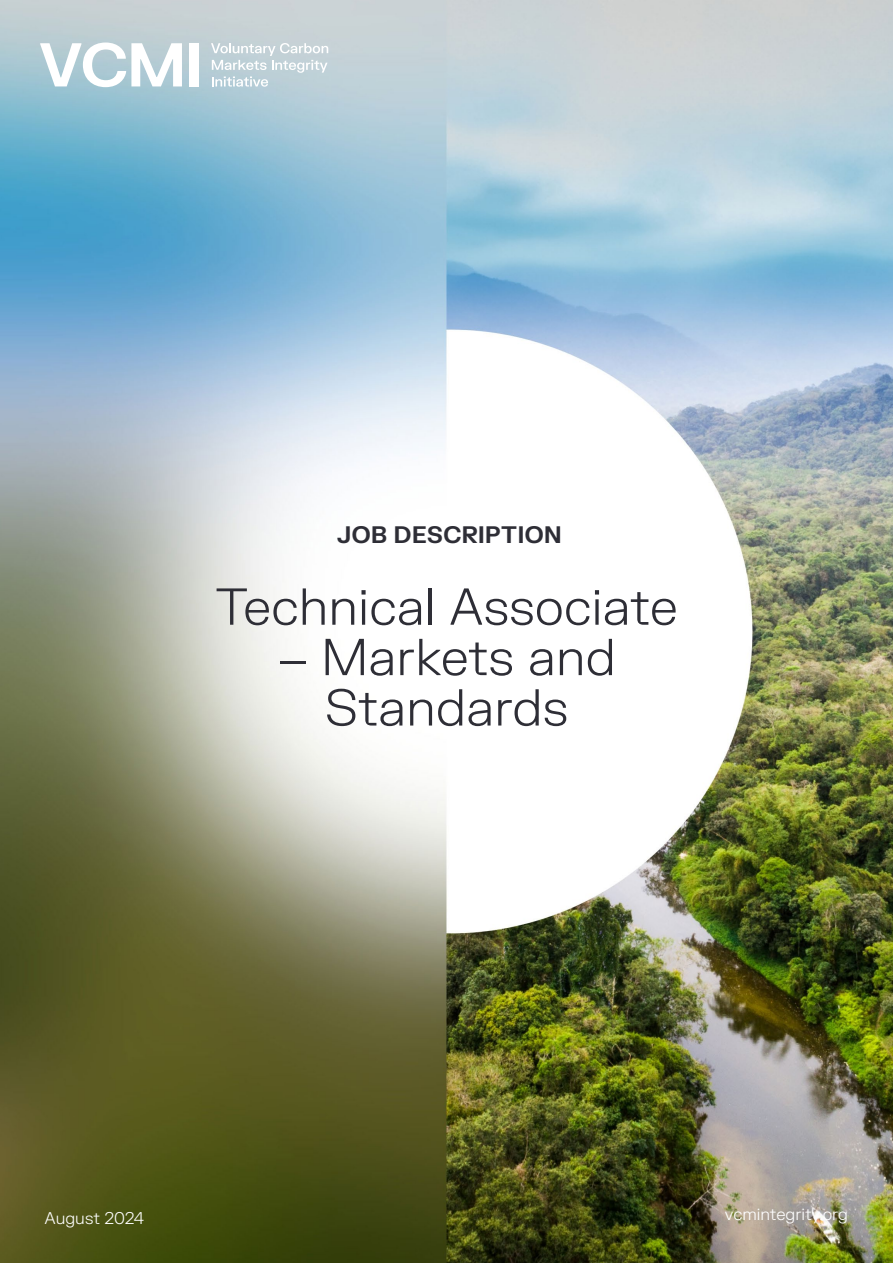
<style>
.page{position:relative;width:893px;height:1263px;background:#fff}
.page>*{position:absolute;margin:0;border:0;box-sizing:border-box;transform-origin:0 0}
.t1{font:300 50.4px/50.4px "FK Grotesk";color:#2e2e36;text-align:center}
.t2{font:700 23.25px "FK Grotesk";letter-spacing:.02em;color:#2e2e36}
.t3{font:300 16.5px "FK Grotesk";color:#fff}
</style>
<div class="page">
<img style="left:0;top:0;width:893px;height:1263px">
<svg style="left:211px;top:43px;width:117px;height:44px;background:#cad8de"></svg>
<svg style="left:40px;top:43px;width:142px;height:44px"></svg>
<div style="left:190px;top:43px;width:9px;height:43px;background:#fff"></div>
<p class="t2" style="left:337px;top:517px;width:226px">JOB DESCRIPTION</p>
<p class="t1" style="left:215px;top:579px;width:464px">Technical Associate</p>
<p class="t1" style="left:277px;top:629px;width:340px">– Markets and<br>Standards</p>
<p class="t3" style="left:44px;top:1206px;width:101px">August 2024</p>
<p class="t3" style="left:725px;top:1202px;width:124px">vcmintegrity.org</p>
</div>
